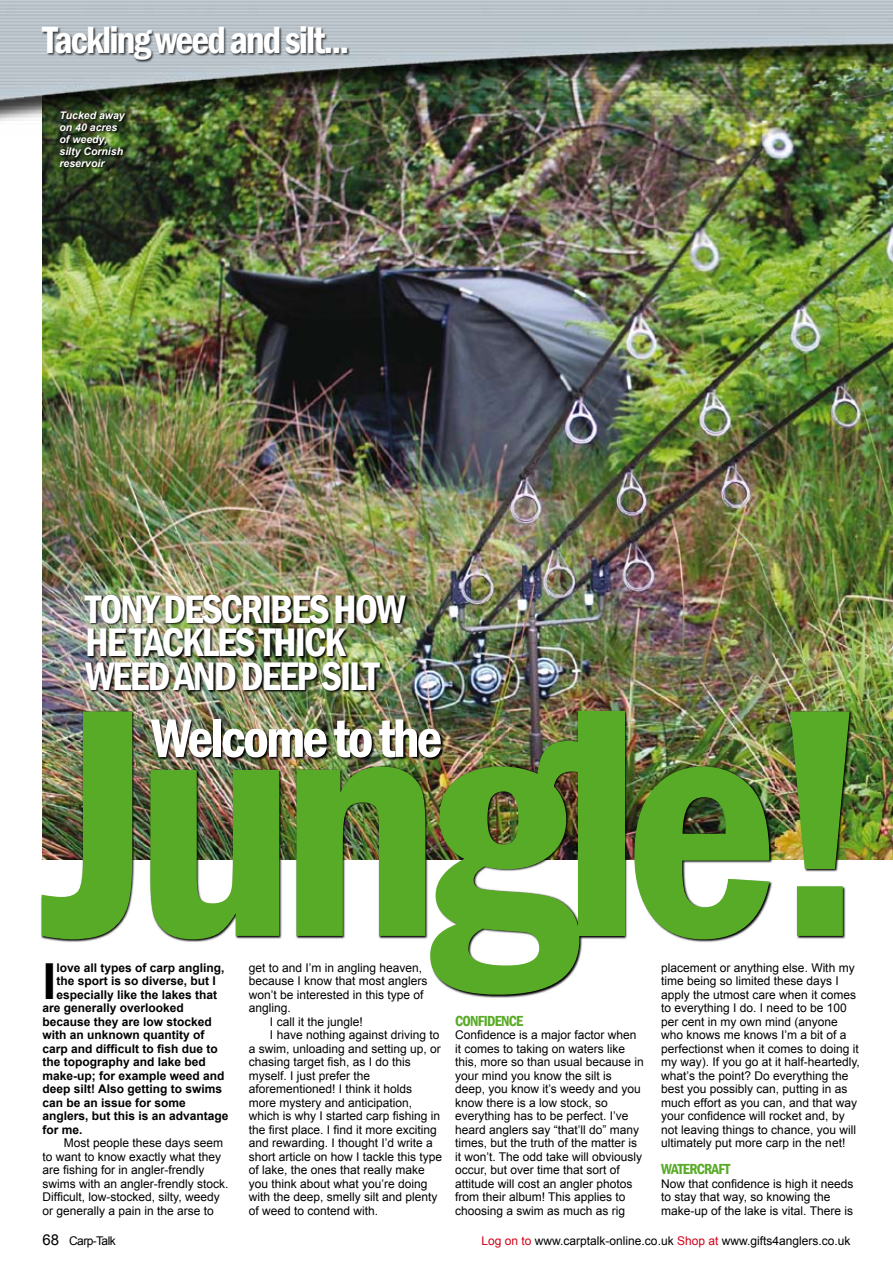
<style>
.page{position:relative;width:893px;height:1263px;background:#fff}
.page>*{position:absolute;margin:0;border:0;box-sizing:border-box;transform-origin:0 0}
.t1{font:600 condensed 336.75px "Franklin Gothic";color:#58ab27}
.t2{font:600 condensed 56.1px "Franklin Gothic";letter-spacing:-.05em;color:#fff}
.t3{font:700 49.65px "Arial";color:#000}
.t4{font:600 condensed 40.95px/33.6px "Franklin Gothic";letter-spacing:-.05em;color:#fff}
.t5{font:600 condensed 39px "Franklin Gothic";color:#fff}
.t6{font:600 condensed 15px "Franklin Gothic";letter-spacing:-.05em;color:#58ab27}
.t7{font:12px/13.5px "Arial";color:#000}
.t8{font:700 12px "Arial";color:#000}
.t9{font:12px "Arial";letter-spacing:-.05em;color:#000}
.t10{font:italic 700 10.5px/12px "Arial";color:#fff}
.s1{font-size:15px}
.s2{color:#d10019}
</style>
<div class="page">
<img style="left:43px;top:149px;width:850px;height:710px">
<img style="left:0;top:0;width:893px;height:149px">
<div style="left:42px;top:26px;width:309px;height:37px;background:#000;opacity:.75"></div>
<img style="left:84px;top:594px;width:325px;height:99px">
<img style="left:41px;top:710px;width:812px;height:288px">
<img style="left:150px;top:720px;width:294px;height:41px">
<svg style="left:59px;top:111px;width:70px;height:59px;background:#2a3a1c"></svg>
<h3 class="t5" style="left:43px;top:14px;width:308px">TACKLING WEED AND SILT...</h3>
<p class="t10" style="left:60px;top:109px;width:67px">Tucked away on 40 acres of weedy, silty Cornish reservoir</p>
<h3 class="t4" style="left:85px;top:592px;width:316px">TONY DESCRIBES HOW<br>HE TACKLES THICK<br>WEED AND DEEP SILT</h3>
<h1 class="t1" style="left:43px;top:598px;width:836px">JUNGLE!</h1>
<h2 class="t2" style="left:151px;top:701px;width:293px">WELCOME TO THE</h2>
<p class="t7" style="left:249px;top:961px;width:175px">get to and I’m in angling heaven,</p>
<p class="t7" style="left:249px;top:974px;width:180px">because I know that most anglers</p>
<p class="t7" style="left:249px;top:988px;width:176px">won’t be interested in this type of</p>
<p class="t7" style="left:249px;top:1001px;width:44px">angling.</p>
<p class="t7" style="left:270px;top:1015px;width:94px">I call it the jungle!</p>
<p class="t7" style="left:270px;top:1028px;width:171px">I have nothing against driving to</p>
<p class="t7" style="left:249px;top:1042px;width:194px">a swim, unloading and setting up, or</p>
<p class="t7" style="left:249px;top:1055px;width:164px">chasing target fish, as I do this</p>
<p class="t7" style="left:249px;top:1069px;width:123px">myself. I just prefer the</p>
<p class="t7" style="left:249px;top:1082px;width:165px">aforementioned! I think it holds</p>
<p class="t7" style="left:249px;top:1096px;width:165px">more mystery and anticipation,</p>
<p class="t7" style="left:249px;top:1109px;width:193px">which is why I started carp fishing in</p>
<p class="t7" style="left:249px;top:1123px;width:190px">the first place. I find it more exciting</p>
<p class="t7" style="left:249px;top:1136px;width:186px">and rewarding. I thought I’d write a</p>
<p class="t7" style="left:249px;top:1150px;width:195px">short article on how I tackle this type</p>
<p class="t7" style="left:249px;top:1163px;width:178px">of lake, the ones that really make</p>
<p class="t7" style="left:249px;top:1177px;width:180px">you think about what you’re doing</p>
<p class="t7" style="left:249px;top:1190px;width:190px">with the deep, smelly silt and plenty</p>
<p class="t7" style="left:249px;top:1204px;width:131px">of weed to contend with.</p>
<h3 class="t3" style="left:43px;top:949px;width:15px">I</h3>
<p class="t8" style="left:56px;top:960px;width:170px">love all types of carp angling,</p>
<p class="t7" style="left:661px;top:961px;width:200px">placement or anything else. With my time being so limited these days I apply the utmost care when it comes to everything I do. I need to be 100 per cent in my own mind (anyone who knows me knows I’m a bit of a perfectionst when it comes to doing it my way). If you go at it half-heartedly, what’s the point? Do everything the best you possibly can, putting in as much effort as you can, and that way your confidence will rocket and, by not leaving things to chance, you will ultimately put more carp in the net!</p>
<p class="t6" style="left:661px;top:1159px;width:69px">WATERCRAFT</p>
<p class="t7" style="left:661px;top:1177px;width:194px">Now that confidence is high it needs to stay that way, so knowing the make-up of the lake is vital. There is</p>
<p class="t8" style="left:56px;top:973px;width:161px">the sport is so diverse, but I</p>
<p class="t8" style="left:56px;top:987px;width:162px">especially like the lakes that</p>
<p class="t8" style="left:43px;top:1000px;width:143px">are generally overlooked</p>
<p class="t8" style="left:43px;top:1014px;width:171px">because they are low stocked</p>
<p class="t8" style="left:43px;top:1027px;width:164px">with an unknown quantity of</p>
<p class="t8" style="left:43px;top:1041px;width:177px">carp and difficult to fish due to</p>
<p class="t8" style="left:43px;top:1054px;width:165px">the topography and lake bed</p>
<p class="t8" style="left:43px;top:1068px;width:184px">make-up; for example weed and</p>
<p class="t8" style="left:43px;top:1081px;width:181px">deep silt! Also getting to swims</p>
<p class="t8" style="left:43px;top:1095px;width:145px">can be an issue for some</p>
<p class="t8" style="left:43px;top:1108px;width:188px">anglers, but this is an advantage</p>
<p class="t8" style="left:43px;top:1122px;width:42px">for me.</p>
<p class="t7" style="left:43px;top:1136px;width:188px;text-indent:21px">Most people these days seem to want to know exactly what they are fishing for in angler-frendly swims with an angler-frendly stock.<br>Difficult, low-stocked, silty, weedy or generally a pain in the arse to</p>
<p class="t6" style="left:455px;top:1011px;width:70px">CONFIDENCE</p>
<p class="t7" style="left:455px;top:1028px;width:190px">Confidence is a major factor when it comes to taking on waters like this, more so than usual because in your mind you know the silt is deep, you know it’s weedy and you know there is a low stock, so everything has to be perfect. I’ve heard anglers say “that’ll do” many times, but the truth of the matter is it won’t. The odd take will obviously occur, but over time that sort of attitude will cost an angler photos from their album! This applies to choosing a swim as much as rig</p>
<p class="t9" style="left:43px;top:1233px;width:75px"><span class="s1">68</span> Carp-Talk</p>
<p class="t7" style="left:482px;top:1234px;width:370px"><span class="s2">Log on to</span> www.carptalk-online.co.uk <span class="s2">Shop at</span> www.gifts4anglers.co.uk</p>
</div>
